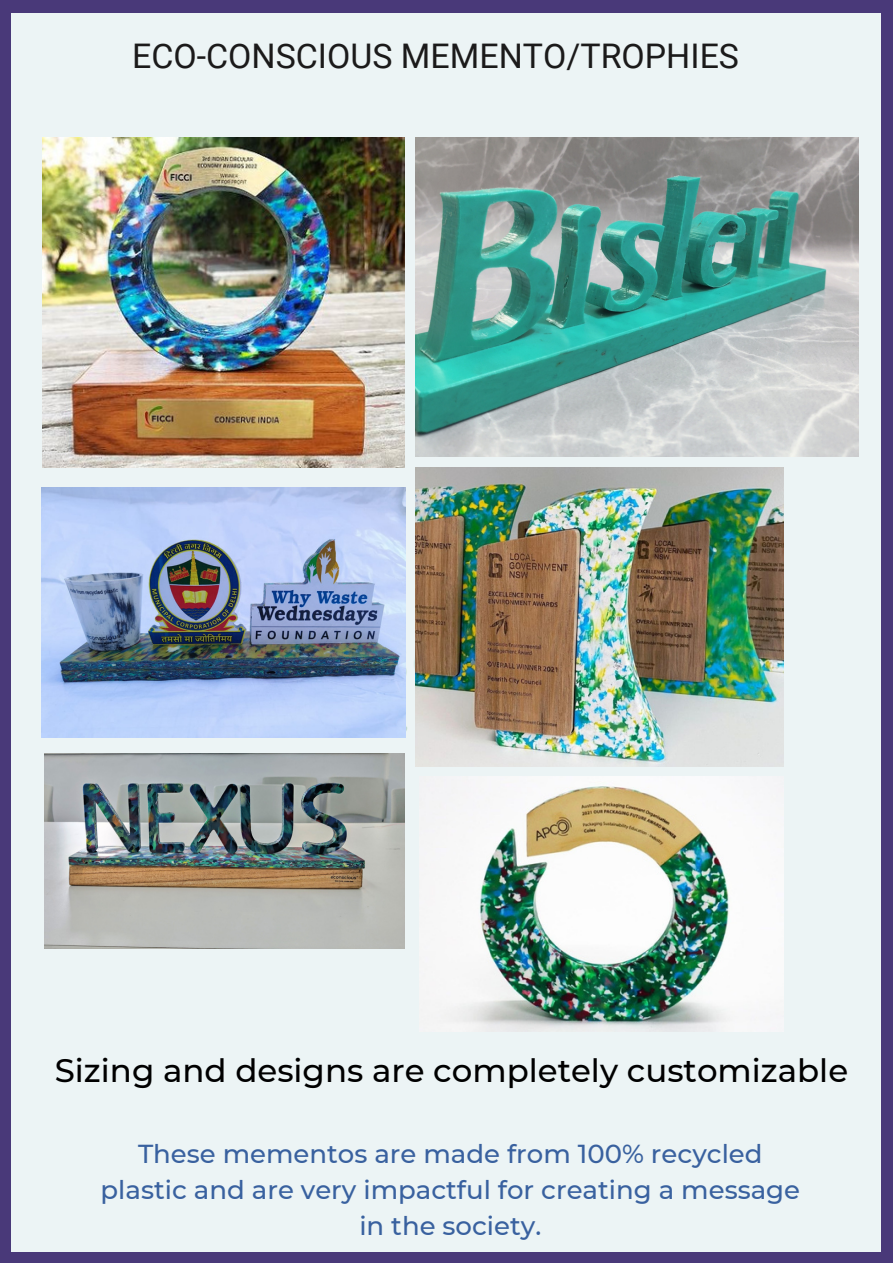
<style>
.page{position:relative;width:893px;height:1264px;background:#fff}
.page>*{position:absolute;margin:0;border:0;box-sizing:border-box;transform-origin:0 0}
.t1{font:33.9px "Roboto";color:#1b1a1a}
.t2{font:500 32.4px "Montserrat";color:#000}
.t3{font:500 25.95px/36px "Montserrat";color:#39619f;text-align:center}
</style>
<div class="page">
<div style="left:0;top:0;width:892px;height:1262px;background:#493979"></div>
<div style="left:11px;top:13px;width:869px;height:1238px;background:#ecf4f5"></div>
<img style="left:172px;top:598px;width:243px;height:168px">
<img style="left:43px;top:137px;width:362px;height:330px">
<img style="left:42px;top:487px;width:363px;height:250px">
<img style="left:415px;top:137px;width:443px;height:319px">
<img style="left:44px;top:753px;width:360px;height:195px">
<img style="left:415px;top:467px;width:368px;height:299px">
<img style="left:419px;top:776px;width:364px;height:255px">
<p class="t1" style="left:132px;top:37px;width:608px">ECO-CONSCIOUS MEMENTO/TROPHIES</p>
<p class="t2" style="left:55px;top:1050px;width:794px">Sizing and designs are completely customizable</p>
<p class="t3" style="left:101px;top:1135px;width:701px">These mementos are made from 100% recycled plastic and are very impactful for creating a message in the society.</p>
</div>
